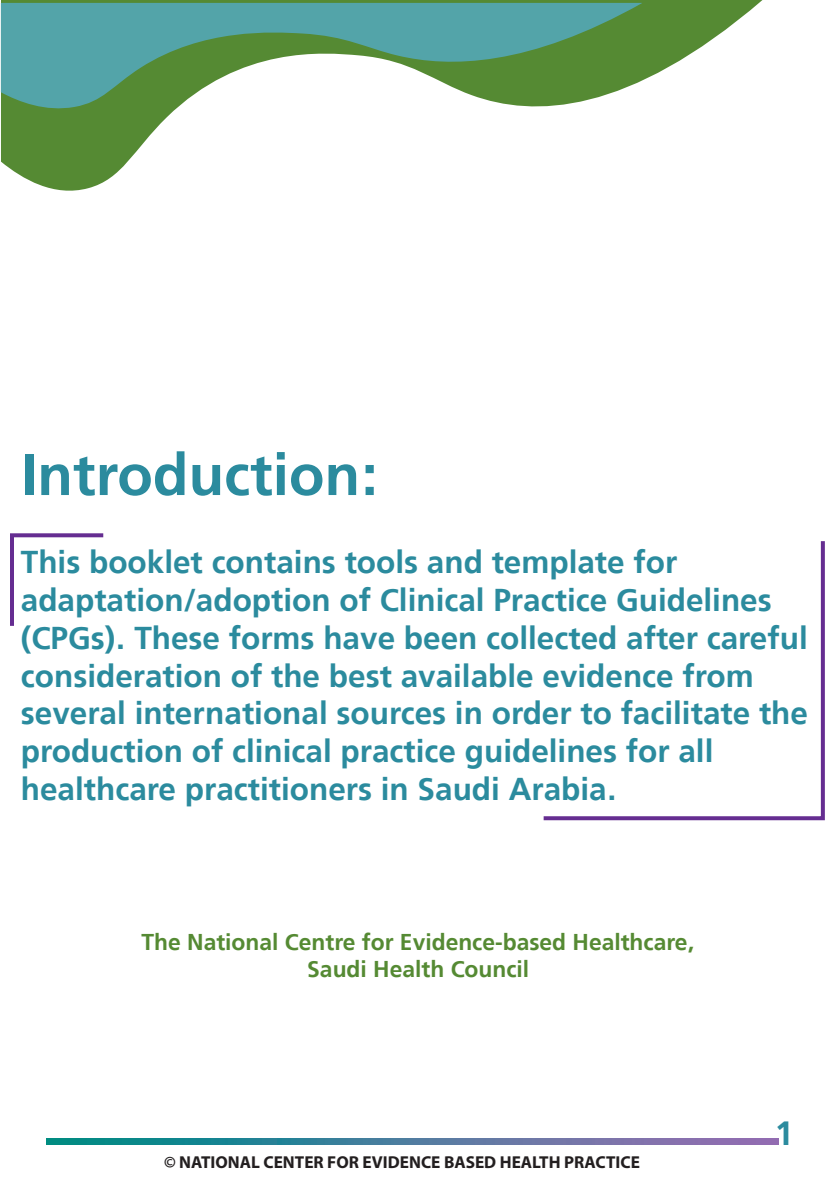
<style>
.page{position:relative;width:840px;height:1188px;background:#fff}
.page>*{position:absolute;margin:0;border:0;box-sizing:border-box;transform-origin:0 0}
.t1{font:700 58.4px "Frutiger LT Arabic 65";color:#2b8b9e}
.t2{font:700 33.6px "Frutiger LT Arabic 65";color:#2b8b9e}
.t3{font:700 31.6px/38px "Frutiger LT Arabic 65";color:#2b8b9e}
.t4{font:700 22.8px/27.6px "Frutiger LT Arabic 65";color:#558a33;text-align:center}
.t5{font:700 17.2px "Myriad Pro";color:#231f20}
</style>
<div class="page">
<svg style="left:10px;top:533px;width:94px;height:93px"></svg>
<svg style="left:543px;top:541px;width:282px;height:280px"></svg>
<svg style="left:47px;top:1139px;width:731px;height:6px;background:#4b7c9d"></svg>
<svg style="left:1px;top:0;width:761px;height:191px"></svg>
<svg style="left:1px;top:3px;width:641px;height:109px;fill:#55a4a9"></svg>
<h1 class="t1" style="left:21px;top:427px;width:360px">Introduction:</h1>
<p class="t3" style="left:21px;top:543px;width:789px">This booklet contains tools and template for adaptation/adoption of Clinical Practice Guidelines (CPGs). These forms have been collected after careful consideration of the best available evidence from several international sources in order to facilitate the production of clinical practice guidelines for all healthcare practitioners in Saudi Arabia.</p>
<p class="t4" style="left:142px;top:928px;width:555px">The National Centre for Evidence-based Healthcare,<br>Saudi Health Council</p>
<p class="t5" style="left:164px;top:1151px;width:477px">© NATIONAL CENTER FOR EVIDENCE BASED HEALTH PRACTICE</p>
<p class="t2" style="left:775px;top:1106px;width:20px">1</p>
</div>
